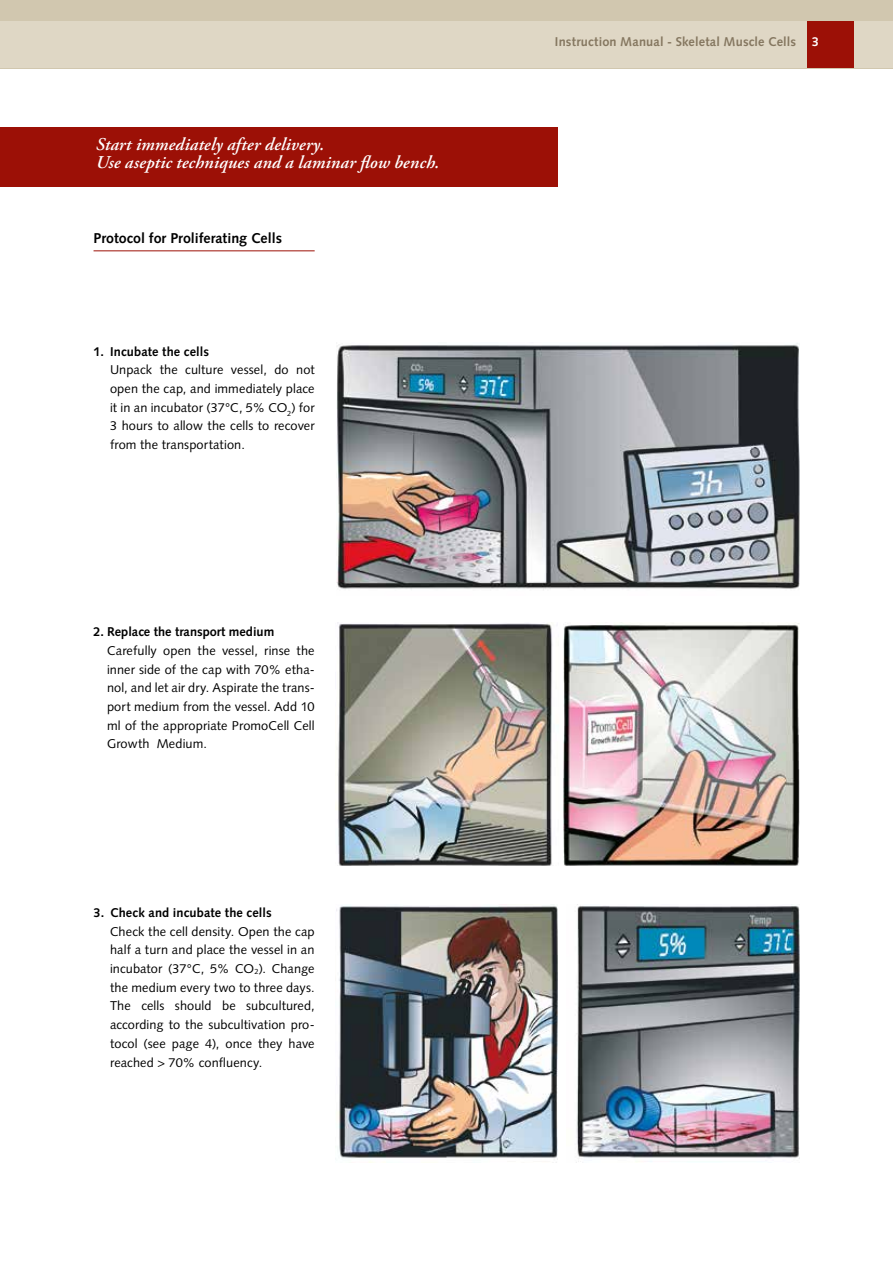
<style>
.page{position:relative;width:893px;height:1263px;background:#fff}
.page>*{position:absolute;margin:0;border:0;box-sizing:border-box;transform-origin:0 0}
.t1{font:italic 600 18px/18.8px "Adobe Garamond Pro";letter-spacing:.005em;color:#fff}
.t2{font:700 14.25px "Syntax LT Std";color:#000}
.t3{font:12.75px/18.8px "Syntax LT Std";letter-spacing:.01em;color:#000;text-align:justify}
.t4{font:700 12.75px "Syntax LT Std";letter-spacing:.005em;color:#000}
.t5{font:700 12.75px "Syntax LT Std";letter-spacing:.01em;color:#857760}
.s1{color:#fff}
</style>
<div class="page">
<div style="left:0;top:0;width:893px;height:68px;background:#d1c7af"></div>
<div style="left:0;top:21px;width:893px;height:47px;background:#dfd7c5"></div>
<div style="left:807px;top:21px;width:47px;height:47px;background:#9c1006"></div>
<div style="left:0;top:128px;width:557px;height:59px;background:#9c1006"></div>
<img style="left:336px;top:343px;width:463px;height:247px">
<hr style="left:94px;top:250px;width:221px;height:1px;background:#9c1006">
<img style="left:337px;top:622px;width:216px;height:243px">
<img style="left:564px;top:622px;width:235px;height:243px">
<img style="left:336px;top:906px;width:221px;height:256px">
<img style="left:576px;top:906px;width:223px;height:256px">
<h1 class="t1" style="left:96px;top:135px;width:345px">Start immediately after delivery.<br>Use aseptic techniques and a laminar flow bench.</h1>
<p class="t2" style="left:94px;top:230px;width:190px">Protocol for Proliferating Cells</p>
<p class="t4" style="left:94px;top:344px;width:117px">1. Incubate the cells</p>
<p class="t3" style="left:110px;top:360px;width:206px">Unpack the culture vessel, do not open the cap, and immediately place it in an incubator (37°C, 5% CO<sub>2</sub>) for 3 hours to allow the cells to recover from the transportation.</p>
<p class="t4" style="left:94px;top:624px;width:182px">2. Replace the transport medium</p>
<p class="t3" style="left:107px;top:641px;width:209px">Carefully open the vessel, rinse the inner side of the cap with 70% etha&shy;nol, and let air dry. Aspirate the trans&shy;port medium from the vessel. Add 10 ml of the appropriate PromoCell Cell Growth Medium.</p>
<p class="t4" style="left:94px;top:905px;width:180px">3. Check and incubate the cells</p>
<p class="t3" style="left:110px;top:922px;width:206px">Check the cell density. Open the cap half a turn and place the vessel in an incubator (37°C, 5% CO<sub>2</sub>). Change the medium every two to three days.<br>The cells should be subcultured, according to the subcultivation pro&shy;tocol (see page 4), once they have reached &gt; 70% confluency.</p>
<p class="t5" style="left:555px;top:34px;width:265px">Instruction Manual - Skeletal Muscle Cells <span class="s1">3</span></p>
</div>
